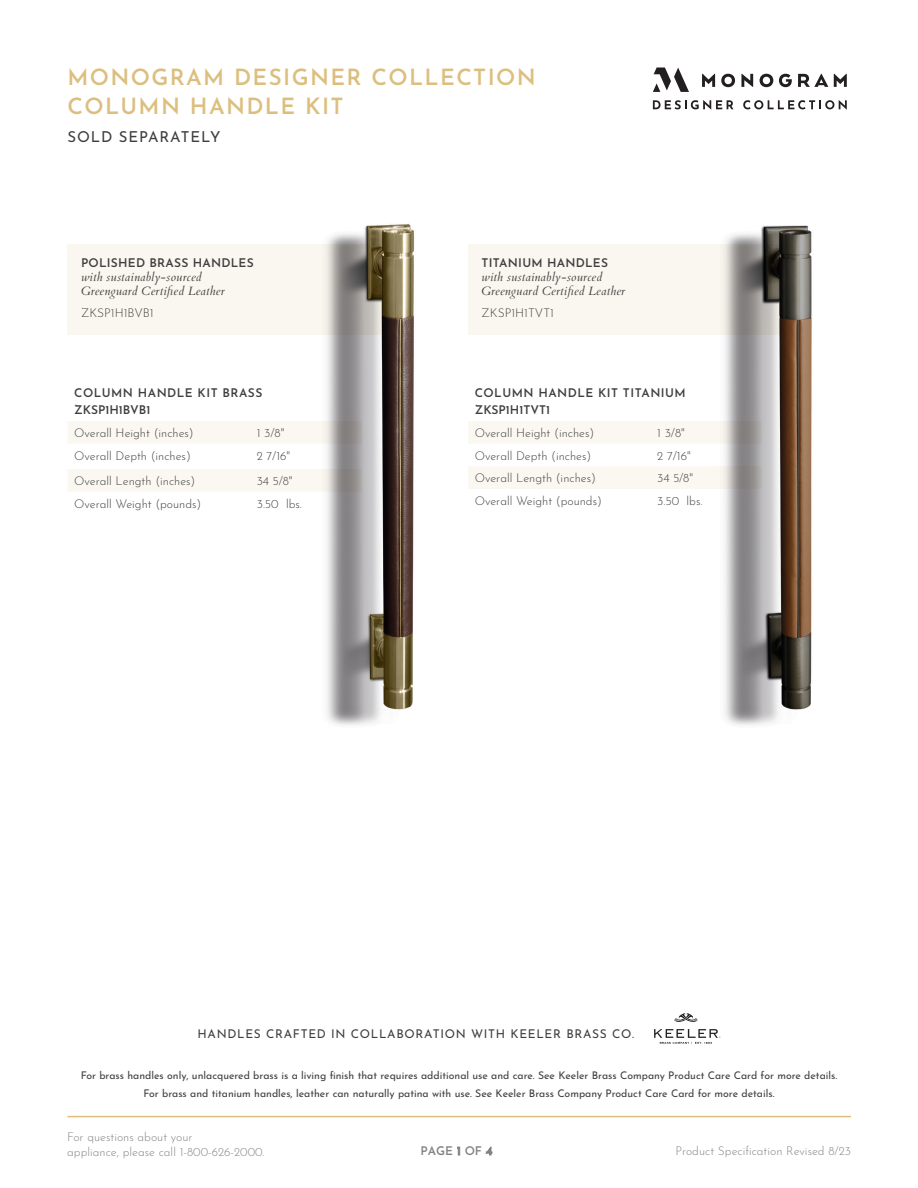
<style>
.page{position:relative;width:918px;height:1188px;background:#fff}
.page>*{position:absolute;margin:0;border:0;box-sizing:border-box;transform-origin:0 0}
.t1{font:600 22.5px/28.5px "Josefin Sans";letter-spacing:.06em;color:#dcbf7e}
.t2{font:15px "Josefin Sans";letter-spacing:.06em;color:#3e3e3f}
.t3{font:300 12px "Josefin Sans";color:#3e3e3f}
.t4{font:italic 12px/14.4px "Cardo";letter-spacing:.02em;color:#3e3e3f}
.t5{font:300 12px/14.4px "Josefin Sans";color:#808285}
.t6{font:600 12px/17.2px "Josefin Sans";letter-spacing:.04em;color:#3e3e3f}
.t7{font:12px "Josefin Sans";letter-spacing:.06em;color:#3e3e3f}
.t8{font:600 12px "Josefin Sans";letter-spacing:.02em;color:#3e3e3f}
.t9{font:600 12px "Josefin Sans";color:#808285}
.t10{font:10.5px/18px "Josefin Sans";color:#3e3e3f;text-align:center}
</style>
<div class="page">
<div style="left:68px;top:244px;width:313px;height:91px;background:#f9f7ef"></div>
<div style="left:468px;top:244px;width:314px;height:91px;background:#f9f7ef"></div>
<hr style="left:68px;top:1116px;width:783px;height:1px;background:#dcbf7e">
<svg style="left:68px;top:421px;width:248px;height:70px"></svg>
<svg style="left:477px;top:421px;width:237px;height:68px"></svg>
<img style="left:316px;top:224px;width:161px;height:501px">
<img style="left:714px;top:225px;width:98px;height:500px">
<svg style="left:653px;top:68px;width:36px;height:24px"></svg>
<svg style="left:834px;top:74px;width:13px;height:13px"></svg>
<svg style="left:702px;top:74px;width:13px;height:13px"></svg>
<svg style="left:721px;top:74px;width:14px;height:13px"></svg>
<svg style="left:741px;top:74px;width:12px;height:13px"></svg>
<svg style="left:760px;top:74px;width:13px;height:13px"></svg>
<svg style="left:779px;top:74px;width:13px;height:13px"></svg>
<svg style="left:798px;top:74px;width:30px;height:13px"></svg>
<svg style="left:653px;top:100px;width:81px;height:10px"></svg>
<svg style="left:743px;top:100px;width:104px;height:10px"></svg>
<svg style="left:654px;top:1029px;width:67px;height:15px"></svg>
<svg style="left:674px;top:1013px;width:23px;height:9px"></svg>
<h1 class="t1" style="left:68px;top:61px;width:470px">MONOGRAM DESIGNER COLLECTION<br>COLUMN HANDLE KIT</h1>
<h2 class="t2" style="left:68px;top:126px;width:155px">SOLD SEPARATELY</h2>
<p class="t8" style="left:81px;top:253px;width:174px">POLISHED BRASS HANDLES</p>
<p class="t4" style="left:81px;top:270px;width:145px">with sustainably-sourced<br>Greenguard Certified Leather</p>
<p class="t3" style="left:81px;top:303px;width:74px">ZKSP1H1BVB1</p>
<p class="t6" style="left:74px;top:383px;width:190px">COLUMN HANDLE KIT BRASS<br>ZKSP1H1BVB1</p>
<p class="t3" style="left:74px;top:423px;width:121px">Overall Height (inches)</p>
<p class="t3" style="left:257px;top:423px;width:29px">1 3/8"</p>
<p class="t3" style="left:74px;top:446px;width:118px">Overall Depth (inches)</p>
<p class="t3" style="left:257px;top:446px;width:35px">2 7/16"</p>
<p class="t3" style="left:74px;top:471px;width:123px">Overall Length (inches)</p>
<p class="t3" style="left:257px;top:471px;width:37px">34 5/8"</p>
<p class="t3" style="left:74px;top:494px;width:129px">Overall Weight (pounds)</p>
<p class="t3" style="left:257px;top:494px;width:47px">3.50 lbs.</p>
<p class="t8" style="left:482px;top:253px;width:128px">TITANIUM HANDLES</p>
<p class="t4" style="left:482px;top:270px;width:145px">with sustainably-sourced<br>Greenguard Certified Leather</p>
<p class="t3" style="left:482px;top:303px;width:74px">ZKSP1H1TVT1</p>
<p class="t6" style="left:475px;top:383px;width:213px">COLUMN HANDLE KIT TITANIUM<br>ZKSP1H1TVT1</p>
<p class="t3" style="left:475px;top:423px;width:121px">Overall Height (inches)</p>
<p class="t3" style="left:657px;top:423px;width:29px">1 3/8"</p>
<p class="t3" style="left:475px;top:446px;width:118px">Overall Depth (inches)</p>
<p class="t3" style="left:657px;top:446px;width:35px">2 7/16"</p>
<p class="t3" style="left:475px;top:469px;width:123px">Overall Length (inches)</p>
<p class="t3" style="left:657px;top:469px;width:37px">34 5/8"</p>
<p class="t3" style="left:475px;top:491px;width:129px">Overall Weight (pounds)</p>
<p class="t3" style="left:657px;top:491px;width:47px">3.50 lbs.</p>
<p class="t7" style="left:197px;top:1025px;width:438px">HANDLES CRAFTED IN COLLABORATION WITH KEELER BRASS CO.</p>
<p class="t10" style="left:81px;top:1066px;width:758px">For brass handles only, unlacquered brass is a living finish that requires additional use and care. See Keeler Brass Company Product Care Card for more details.<br>For brass and titanium handles, leather can naturally patina with use. See Keeler Brass Company Product Care Card for more details.</p>
<p class="t5" style="left:67px;top:1129px;width:199px">For questions about your<br>appliance, please call 1-800-626-2000.</p>
<p class="t9" style="left:420px;top:1142px;width:74px">PAGE 1 OF 4</p>
<p class="t5" style="left:676px;top:1142px;width:177px">Product Specification Revised 8/23</p>
</div>
